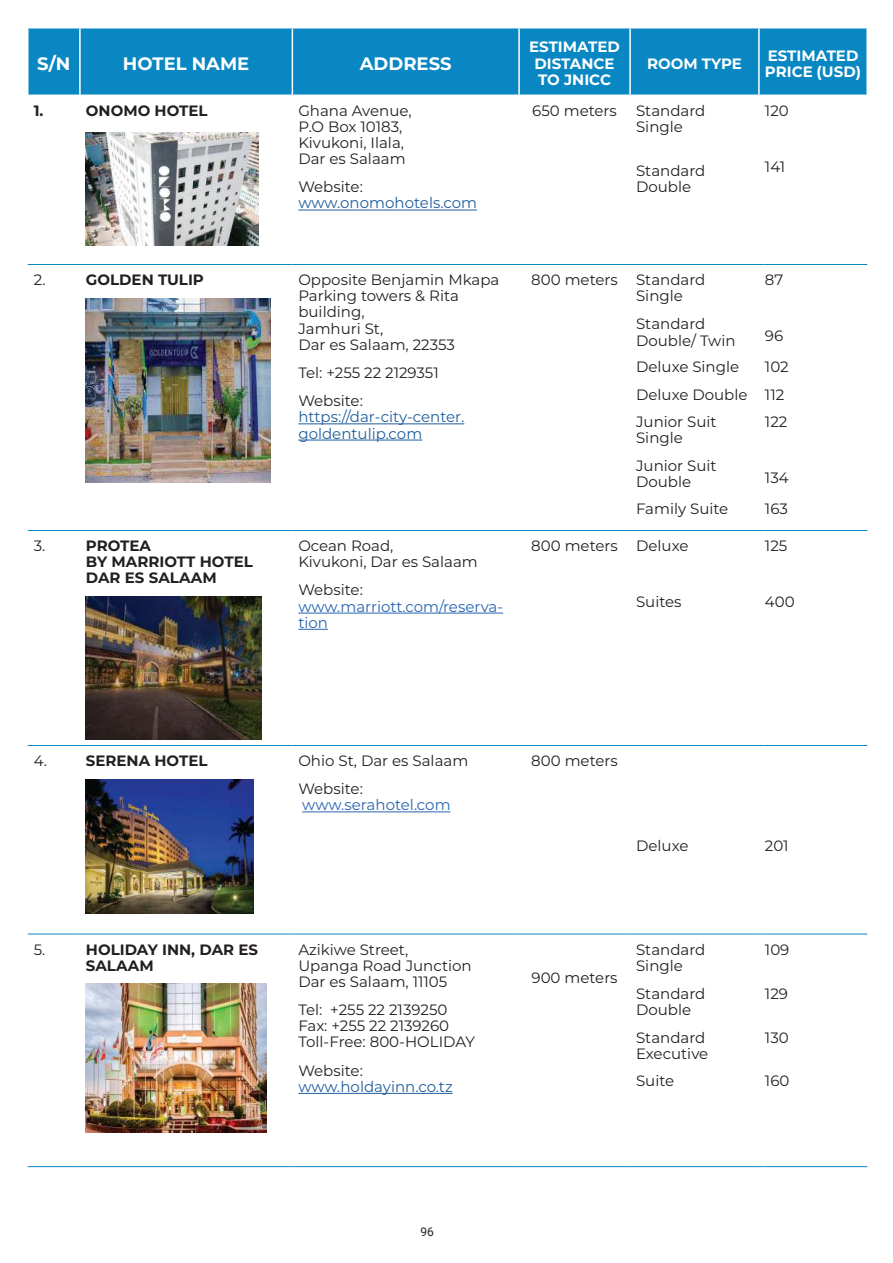
<style>
.page{position:relative;width:893px;height:1263px;background:#fff}
.page>*{position:absolute;margin:0;border:0;box-sizing:border-box;transform-origin:0 0}
.t1{font:700 18px "Montserrat";color:#fff}
.t2{font:15px/16.2px "Montserrat";color:#231f20}
.t3{font:700 15px/16.2px "Montserrat";color:#231f20}
.t4{font:15px/16.2px "Montserrat";color:#215e9e}
.t5{font:700 15px/16.2px "Montserrat";color:#fff;text-align:center}
.t6{font:15px/16.2px "Montserrat";color:#2864b0}
.t7{font:12px "Roboto";color:#231f20}
</style>
<div class="page">
<div style="left:28px;top:28px;width:839px;height:67px;background:#0887c3"></div>
<hr style="left:28px;top:264px;width:52px;height:1px;background:#0887c3">
<hr style="left:80px;top:264px;width:212px;height:1px;background:#0887c3">
<hr style="left:292px;top:264px;width:227px;height:1px;background:#0887c3">
<hr style="left:519px;top:264px;width:111px;height:1px;background:#0887c3">
<hr style="left:630px;top:264px;width:129px;height:1px;background:#0887c3">
<hr style="left:763px;top:264px;width:104px;height:1px;background:#0887c3">
<hr style="left:28px;top:530px;width:52px;height:1px;background:#0887c3">
<hr style="left:80px;top:530px;width:212px;height:1px;background:#0887c3">
<hr style="left:292px;top:530px;width:227px;height:1px;background:#0887c3">
<hr style="left:519px;top:530px;width:111px;height:1px;background:#0887c3">
<hr style="left:630px;top:530px;width:129px;height:1px;background:#0887c3">
<hr style="left:763px;top:530px;width:104px;height:1px;background:#0887c3">
<hr style="left:28px;top:745px;width:52px;height:1px;background:#0887c3">
<hr style="left:80px;top:745px;width:212px;height:1px;background:#0887c3">
<hr style="left:292px;top:745px;width:227px;height:1px;background:#0887c3">
<hr style="left:519px;top:745px;width:111px;height:1px;background:#0887c3">
<hr style="left:630px;top:745px;width:129px;height:1px;background:#0887c3">
<hr style="left:763px;top:745px;width:104px;height:1px;background:#0887c3">
<hr style="left:28px;top:934px;width:52px;height:1px;background:#0887c3">
<hr style="left:80px;top:934px;width:212px;height:1px;background:#0887c3">
<hr style="left:292px;top:934px;width:227px;height:1px;background:#0887c3">
<hr style="left:519px;top:934px;width:111px;height:1px;background:#0887c3">
<hr style="left:630px;top:934px;width:129px;height:1px;background:#0887c3">
<hr style="left:763px;top:934px;width:104px;height:1px;background:#0887c3">
<hr style="left:28px;top:1166px;width:52px;height:1px;background:#0887c3">
<hr style="left:80px;top:1166px;width:212px;height:1px;background:#0887c3">
<hr style="left:292px;top:1166px;width:227px;height:1px;background:#0887c3">
<hr style="left:519px;top:1166px;width:111px;height:1px;background:#0887c3">
<hr style="left:630px;top:1166px;width:129px;height:1px;background:#0887c3">
<hr style="left:763px;top:1166px;width:104px;height:1px;background:#0887c3">
<hr style="left:79px;top:29px;width:2px;height:66px;background:#fff">
<hr style="left:292px;top:29px;width:1px;height:66px;background:#fff">
<hr style="left:518px;top:29px;width:2px;height:66px;background:#fff">
<hr style="left:629px;top:29px;width:2px;height:66px;background:#fff">
<hr style="left:758px;top:29px;width:2px;height:66px;background:#fff">
<hr style="left:866px;top:29px;width:2px;height:66px;background:#fff">
<img style="left:86px;top:133px;width:173px;height:112px">
<hr style="left:298px;top:210px;width:179px;height:1px;background:#215e9e">
<img style="left:86px;top:298px;width:185px;height:184px">
<hr style="left:298px;top:423px;width:166px;height:1px;background:#215e9e">
<hr style="left:298px;top:440px;width:124px;height:1px;background:#215e9e">
<img style="left:86px;top:597px;width:175px;height:142px">
<hr style="left:298px;top:613px;width:205px;height:1px;background:#2864b0">
<hr style="left:298px;top:629px;width:30px;height:1px;background:#2864b0">
<img style="left:86px;top:779px;width:168px;height:134px">
<hr style="left:302px;top:811px;width:149px;height:1px;background:#2864b0">
<img style="left:86px;top:984px;width:181px;height:148px">
<hr style="left:298px;top:1093px;width:155px;height:1px;background:#215e9e">
<p class="t1" style="left:37px;top:51px;width:35px">S/N</p>
<p class="t1" style="left:123px;top:51px;width:128px">HOTEL NAME</p>
<p class="t1" style="left:360px;top:51px;width:93px">ADDRESS</p>
<p class="t3" style="left:34px;top:101px;width:11px">1.</p>
<p class="t3" style="left:86px;top:101px;width:123px">ONOMO HOTEL</p>
<p class="t2" style="left:298px;top:102px;width:115px">Ghana Avenue,<br>P.O Box 10183,<br>Kivukoni, Ilala,<br>Dar es Salaam</p>
<p class="t2" style="left:298px;top:178px;width:66px">Website:</p>
<p class="t4" style="left:298px;top:195px;width:180px">www.onomohotels.com</p>
<p class="t2" style="left:34px;top:271px;width:13px">2.</p>
<p class="t3" style="left:86px;top:271px;width:119px">GOLDEN TULIP</p>
<p class="t2" style="left:298px;top:271px;width:203px">Opposite Benjamin Mkapa<br>Parking towers &amp; Rita building,<br>Jamhuri St,<br>Dar es Salaam, 22353</p>
<p class="t2" style="left:298px;top:358px;width:142px;line-height:28.2px">Tel: +255 22 2129351<br>Website:</p>
<p class="t4" style="left:298px;top:408px;width:167px">https://dar-city-center. goldentulip.com</p>
<p class="t2" style="left:34px;top:537px;width:13px">3.</p>
<p class="t3" style="left:86px;top:537px;width:168px">PROTEA<br>BY MARRIOTT HOTEL<br>DAR ES SALAAM</p>
<p class="t2" style="left:298px;top:537px;width:181px">Ocean Road,<br>Kivukoni, Dar es Salaam</p>
<p class="t2" style="left:298px;top:581px;width:66px">Website:</p>
<p class="t6" style="left:298px;top:598px;width:206px">www.marriott.com/reserva&shy;tion</p>
<p class="t5" style="left:529px;top:38px;width:92px">ESTIMATED<br>DISTANCE<br>TO JNICC</p>
<p class="t5" style="left:647px;top:54px;width:96px">ROOM TYPE</p>
<p class="t5" style="left:765px;top:46px;width:98px;text-align:left">ESTIMATED<br>PRICE (USD)</p>
<p class="t2" style="left:532px;top:102px;width:86px">650 meters</p>
<p class="t2" style="left:636px;top:102px;width:71px">Standard<br>Single</p>
<p class="t2" style="left:636px;top:162px;width:71px">Standard<br>Double</p>
<p class="t2" style="left:765px;top:102px;width:25px">120</p>
<p class="t2" style="left:765px;top:158px;width:22px">141</p>
<p class="t2" style="left:636px;top:271px;width:71px;text-indent:-105px">800 meters Standard<br>Single</p>
<p class="t2" style="left:636px;top:315px;width:101px">Standard<br>Double/ Twin</p>
<p class="t2" style="left:765px;top:271px;width:20px">87</p>
<p class="t2" style="left:765px;top:327px;width:20px">96</p>
<p class="t2" style="left:636px;top:352px;width:113px;line-height:28.2px">Deluxe Single<br>Deluxe Double</p>
<p class="t2" style="left:765px;top:352px;width:25px;line-height:28.2px">102<br>112</p>
<p class="t2" style="left:636px;top:413px;width:82px">Junior Suit<br>Single</p>
<p class="t2" style="left:636px;top:457px;width:82px">Junior Suit<br>Double</p>
<p class="t2" style="left:765px;top:413px;width:24px">122</p>
<p class="t2" style="left:765px;top:469px;width:25px">134</p>
<p class="t2" style="left:636px;top:500px;width:94px">Family Suite</p>
<p class="t2" style="left:765px;top:500px;width:25px">163</p>
<p class="t2" style="left:531px;top:537px;width:159px">800 meters Deluxe</p>
<p class="t2" style="left:636px;top:593px;width:47px">Suites</p>
<p class="t2" style="left:765px;top:537px;width:24px">125</p>
<p class="t2" style="left:765px;top:593px;width:31px">400</p>
<p class="t2" style="left:34px;top:752px;width:15px">4.</p>
<p class="t3" style="left:86px;top:752px;width:123px">SERENA HOTEL</p>
<p class="t2" style="left:298px;top:746px;width:171px;line-height:28.2px">Ohio St, Dar es Salaam<br>Website:</p>
<p class="t6" style="left:302px;top:796px;width:150px">www.serahotel.com</p>
<p class="t2" style="left:34px;top:940px;width:13px">5.</p>
<p class="t3" style="left:86px;top:940px;width:174px">HOLIDAY INN, DAR ES<br>SALAAM</p>
<p class="t2" style="left:298px;top:940px;width:175px">Azikiwe Street,<br>Upanga Road Junction<br>Dar es Salaam, 11105</p>
<p class="t2" style="left:298px;top:1001px;width:178px">Tel: +255 22 2139250<br>Fax: +255 22 2139260<br>Toll-Free: 800-HOLIDAY</p>
<p class="t2" style="left:298px;top:1062px;width:66px">Website:</p>
<p class="t4" style="left:298px;top:1078px;width:156px">www.holdayinn.co.tz</p>
<p class="t2" style="left:531px;top:752px;width:88px">800 meters</p>
<p class="t2" style="left:636px;top:837px;width:54px">Deluxe</p>
<p class="t2" style="left:765px;top:837px;width:25px">201</p>
<p class="t2" style="left:531px;top:969px;width:88px">900 meters</p>
<p class="t2" style="left:636px;top:940px;width:71px">Standard<br>Single</p>
<p class="t2" style="left:636px;top:985px;width:71px">Standard<br>Double</p>
<p class="t2" style="left:636px;top:1029px;width:74px">Standard<br>Executive</p>
<p class="t2" style="left:765px;top:940px;width:26px">109</p>
<p class="t2" style="left:765px;top:985px;width:25px">129</p>
<p class="t2" style="left:765px;top:1029px;width:25px">130</p>
<p class="t2" style="left:636px;top:1072px;width:40px">Suite</p>
<p class="t2" style="left:765px;top:1072px;width:26px">160</p>
<p class="t7" style="left:420px;top:1223px;width:15px">96</p>
</div>
